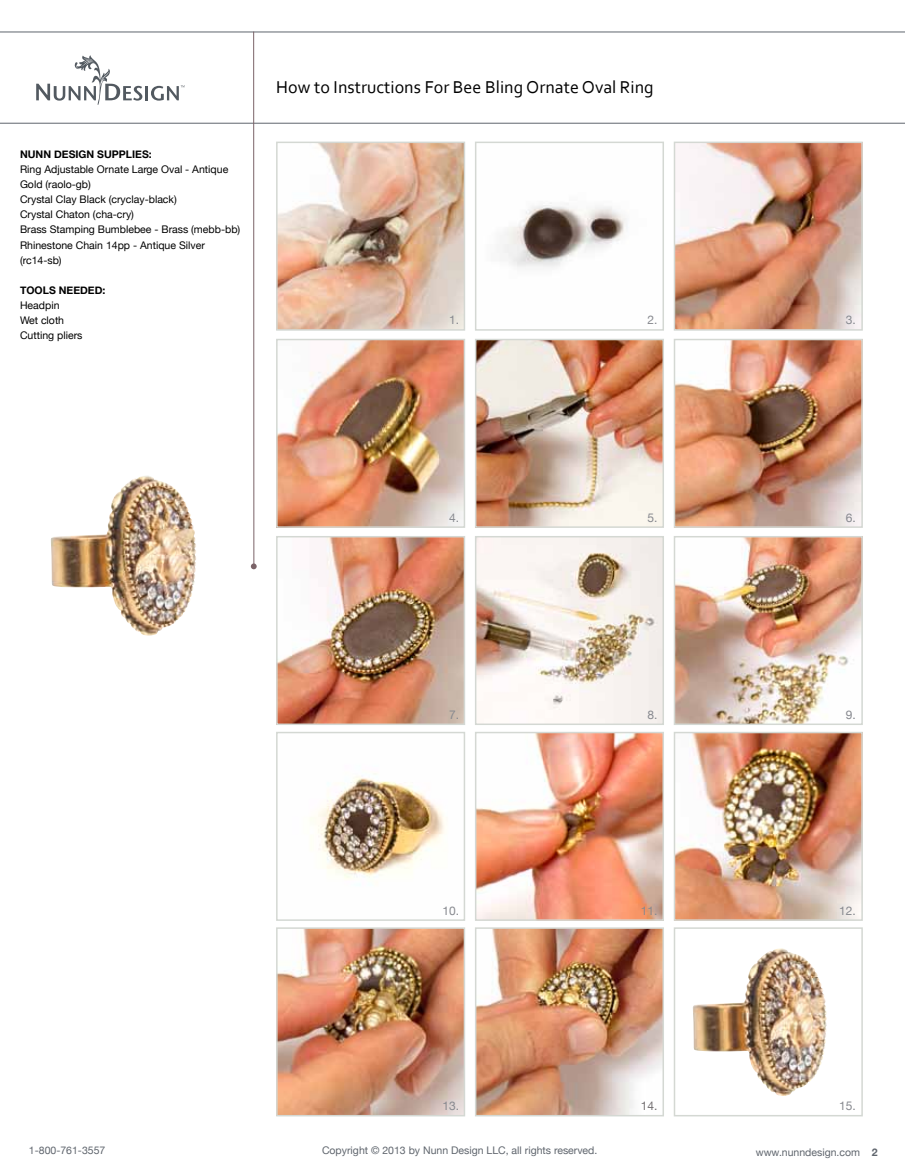
<style>
.page{position:relative;width:905px;height:1175px;background:#fff}
.page>*{position:absolute;margin:0;border:0;box-sizing:border-box;transform-origin:0 0}
.t1{font:18px "Corbel";color:#000}
.t2{font:12px "Helvetica Neue";color:#87898f}
.t3{font:12px "Helvetica Neue";color:#736f71}
.t4{font:10.5px/15px "Helvetica Neue";color:#000}
.t5{font:10.5px "Helvetica Neue";color:#5f656d}
.t6{font:700 10.5px "Helvetica Neue";color:#000}
.s1{font-weight:700}
</style>
<div class="page">
<hr style="left:0;top:32px;width:904px;height:1px;background:#5f656d">
<hr style="left:0;top:123px;width:904px;height:1px;background:#5f656d">
<svg style="left:36px;top:55px;width:106px;height:50px"></svg>
<hr style="left:145px;top:86px;width:3px;height:14px;background:#525960">
<svg style="left:151px;top:85px;width:34px;height:16px"></svg>
<hr style="left:253px;top:32px;width:1px;height:533px;background:#7b6368">
<svg style="left:251px;top:563px;width:6px;height:6px"></svg>
<img style="left:279px;top:145px;width:183px;height:183px">
<div style="left:276px;top:142px;width:189px;height:189px;border:2px solid #d4d8d3"></div>
<img style="left:279px;top:342px;width:183px;height:183px">
<div style="left:276px;top:339px;width:189px;height:189px;border:2px solid #d4d8d3"></div>
<img style="left:279px;top:539px;width:183px;height:183px">
<div style="left:276px;top:536px;width:189px;height:189px;border:2px solid #d4d8d3"></div>
<img style="left:310px;top:773px;width:135px;height:112px">
<div style="left:276px;top:731px;width:189px;height:189px;border:2px solid #d4d8d3"></div>
<img style="left:279px;top:930px;width:183px;height:183px">
<div style="left:276px;top:927px;width:189px;height:189px;border:2px solid #d4d8d3"></div>
<img style="left:502px;top:203px;width:126px;height:65px">
<div style="left:475px;top:142px;width:189px;height:189px;border:2px solid #d4d8d3"></div>
<img style="left:478px;top:342px;width:183px;height:183px">
<div style="left:475px;top:339px;width:189px;height:189px;border:2px solid #d4d8d3"></div>
<img style="left:478px;top:539px;width:183px;height:183px">
<div style="left:475px;top:536px;width:189px;height:189px;border:2px solid #d4d8d3"></div>
<img style="left:478px;top:734px;width:183px;height:183px">
<div style="left:475px;top:731px;width:189px;height:189px;border:2px solid #d4d8d3"></div>
<img style="left:478px;top:930px;width:183px;height:183px">
<div style="left:475px;top:927px;width:189px;height:189px;border:2px solid #d4d8d3"></div>
<img style="left:676px;top:145px;width:183px;height:183px">
<div style="left:673px;top:142px;width:189px;height:189px;border:2px solid #d4d8d3"></div>
<img style="left:676px;top:342px;width:183px;height:183px">
<div style="left:673px;top:339px;width:189px;height:189px;border:2px solid #d4d8d3"></div>
<img style="left:676px;top:539px;width:183px;height:183px">
<div style="left:673px;top:536px;width:189px;height:189px;border:2px solid #d4d8d3"></div>
<img style="left:676px;top:734px;width:183px;height:183px">
<div style="left:673px;top:731px;width:189px;height:189px;border:2px solid #d4d8d3"></div>
<img style="left:693px;top:949px;width:133px;height:147px">
<div style="left:673px;top:927px;width:189px;height:189px;border:2px solid #d4d8d3"></div>
<img style="left:51px;top:477px;width:145px;height:159px">
<p class="t6" style="left:20px;top:148px;width:133px">NUNN DESIGN SUPPLIES:</p>
<p class="t4" style="left:20px;top:162px;width:222px">Ring Adjustable Ornate Large Oval - Antique<br>Gold (raolo-gb)<br>Crystal Clay Black (cryclay-black)<br>Crystal Chaton (cha-cry)<br>Brass Stamping Bumblebee - Brass (mebb-bb)<br>Rhinestone Chain 14pp - Antique Silver (rc14-sb)</p>
<p class="t6" style="left:20px;top:283px;width:87px">TOOLS NEEDED:</p>
<p class="t4" style="left:20px;top:297px;width:64px">Headpin<br>Wet cloth<br>Cutting pliers</p>
<h1 class="t1" style="left:276px;top:76px;width:379px">How to Instructions For Bee Bling Ornate Oval Ring</h1>
<p class="t2" style="left:449px;top:313px;width:12px">1.</p>
<p class="t2" style="left:647px;top:313px;width:12px">2.</p>
<p class="t2" style="left:449px;top:510px;width:12px">4.</p>
<p class="t2" style="left:647px;top:510px;width:12px">5.</p>
<p class="t2" style="left:449px;top:707px;width:12px">7.</p>
<p class="t2" style="left:647px;top:707px;width:12px">8.</p>
<p class="t2" style="left:442px;top:903px;width:18px">10.</p>
<p class="t2" style="left:640px;top:903px;width:18px">11.</p>
<p class="t2" style="left:442px;top:1098px;width:18px">13.</p>
<p class="t3" style="left:640px;top:1098px;width:18px">14.</p>
<p class="t2" style="left:845px;top:313px;width:12px">3.</p>
<p class="t2" style="left:845px;top:510px;width:12px">6.</p>
<p class="t2" style="left:845px;top:707px;width:12px">9.</p>
<p class="t2" style="left:839px;top:903px;width:18px">12.</p>
<p class="t2" style="left:839px;top:1098px;width:18px">15.</p>
<p class="t5" style="left:29px;top:1143px;width:78px">1-800-761-3557</p>
<p class="t5" style="left:322px;top:1143px;width:277px">Copyright © 2013 by Nunn Design LLC, all rights reserved.</p>
<p class="t5" style="left:755px;top:1145px;width:123px">www.nunndesign.com <span class="s1">2</span></p>
</div>
